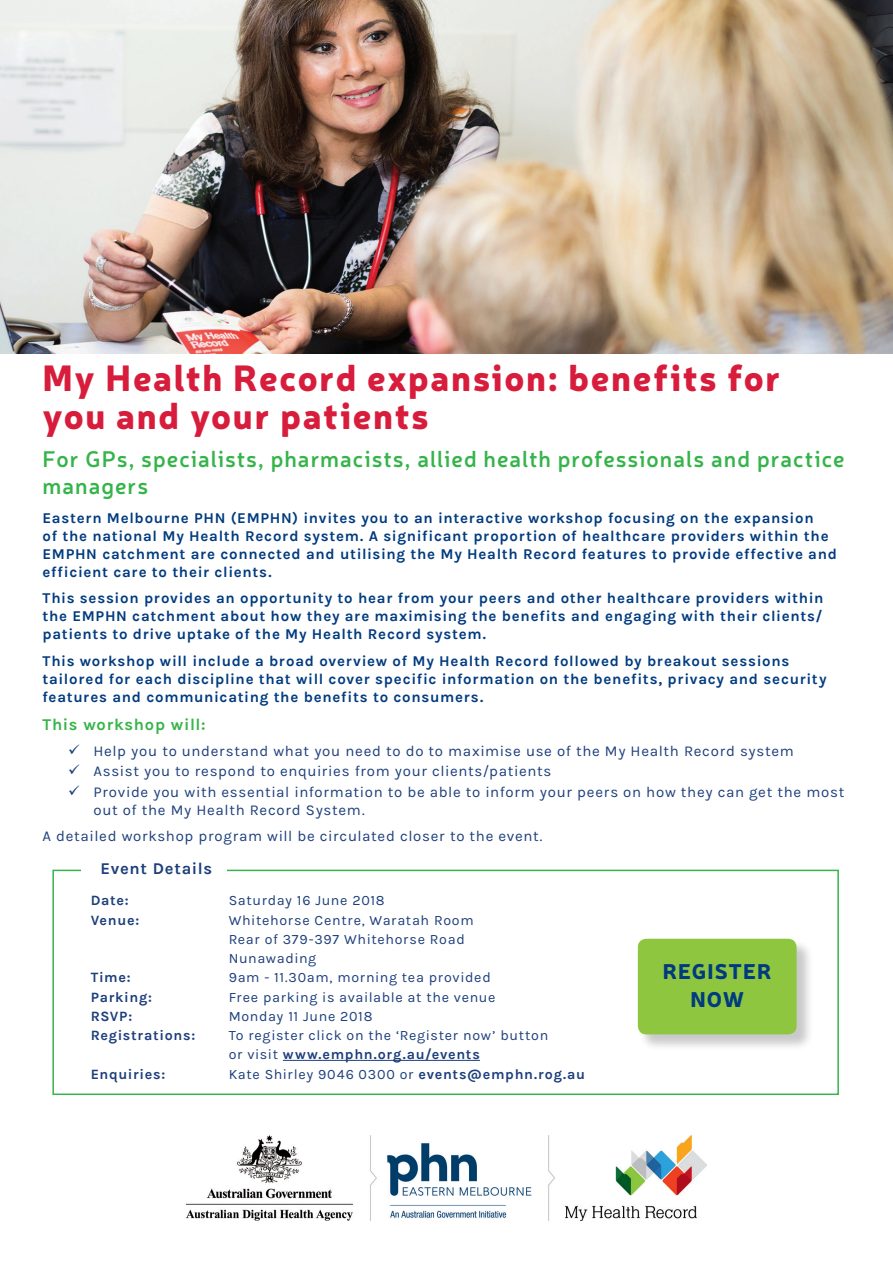
<style>
.page{position:relative;width:893px;height:1263px;background:#fff}
.page>*{position:absolute;margin:0;border:0;box-sizing:border-box;transform-origin:0 0}
.t1{font:900 36px/37.5px "Neris";letter-spacing:.045em;color:#d81d3c}
.t2{font:600 22.5px/27px "Neris";letter-spacing:.045em;color:#35b44a}
.t3{font:900 21px/28px "Neris";letter-spacing:.05em;color:#013b7f;text-align:center}
.t4{font:700 16.5px "Karla";letter-spacing:.04em;color:#37b44a}
.t5{font:700 16.5px "Karla";letter-spacing:.04em;color:#1d3f7c}
.t6{font:700 15px/18px "Karla";letter-spacing:.045em;color:#013b7f}
.t7{font:15px/20.1px "Karla";letter-spacing:.045em;color:#1d3f7c}
.t8{font:14.25px/19.2px "Karla";letter-spacing:.045em;color:#1d3f7c}
.t9{font:700 14.25px "Karla";letter-spacing:.045em;color:#1d3f7c}
.s1{font-weight:700}
</style>
<div class="page">
<img style="left:0;top:0;width:893px;height:354px">
<hr style="left:283px;top:1060px;width:197px;height:1px;background:#1d3f7c">
<div style="left:52px;top:870px;width:787px;height:225px;border:2px solid #37b44a"></div>
<div style="left:81px;top:853px;width:146px;height:34px;background:#fff"></div>
<div style="left:639px;top:939px;width:175px;height:113px;background:#231f20;opacity:.24"></div>
<div style="left:638px;top:939px;width:159px;height:95px;background:#8ec640;border-radius:9px"></div>
<img style="left:186px;top:1135px;width:520px;height:85px">
<h1 class="t1" style="left:43px;top:357px;width:739px">My Health Record expansion: benefits for you and your patients</h1>
<h2 class="t2" style="left:43px;top:445px;width:803px">For GPs, specialists, pharmacists, allied health professionals and practice managers</h2>
<p class="t6" style="left:43px;top:509px;width:796px">Eastern Melbourne PHN (EMPHN) invites you to an interactive workshop focusing on the expansion<br>of the national My Health Record system. A significant proportion of healthcare providers within the EMPHN catchment are connected and utilising the My Health Record features to provide effective and efficient care to their clients.</p>
<p class="t6" style="left:43px;top:589px;width:782px;text-align:justify">This session provides an opportunity to hear from your peers and other healthcare providers within the EMPHN catchment about how they are maximising the benefits and engaging with their clients/ patients to drive uptake of the My Health Record system.</p>
<p class="t6" style="left:43px;top:652px;width:785px">This workshop will include a broad overview of My Health Record followed by breakout sessions tailored for each discipline that will cover specific information on the benefits, privacy and security features and communicating the benefits to consumers.</p>
<p class="t4" style="left:43px;top:715px;width:165px">This workshop will:</p>
<p class="t7" style="left:94px;top:741px;width:752px">Help you to understand what you need to do to maximise use of the My Health Record system<br>Assist you to respond to enquiries from your clients/patients<br>Provide you with essential information to be able to inform your peers on how they can get the most</p>
<p class="t7" style="left:43px;top:796px;width:502px;line-height:26.5px;text-indent:51px">out of the My Health Record System.<br>A detailed workshop program will be circulated closer to the event.</p>
<p class="t5" style="left:101px;top:858px;width:113px">Event Details</p>
<p class="t9" style="left:91px;top:892px;width:39px">Date:</p>
<p class="t8" style="left:229px;top:891px;width:157px">Saturday 16 June 2018</p>
<p class="t9" style="left:91px;top:912px;width:50px">Venue:</p>
<p class="t8" style="left:229px;top:910px;width:247px">Whitehorse Centre, Waratah Room<br>Rear of 379-397 Whitehorse Road<br>Nunawading</p>
<p class="t9" style="left:91px;top:969px;width:42px">Time:</p>
<p class="t8" style="left:229px;top:968px;width:264px">9am - 11.30am, morning tea provided</p>
<p class="t9" style="left:91px;top:988px;width:63px">Parking:</p>
<p class="t8" style="left:229px;top:987px;width:268px">Free parking is available at the venue</p>
<p class="t9" style="left:91px;top:1008px;width:43px">RSVP:</p>
<p class="t8" style="left:229px;top:1007px;width:145px">Monday 11 June 2018</p>
<p class="t9" style="left:91px;top:1027px;width:106px">Registrations:</p>
<p class="t8" style="left:229px;top:1026px;width:321px">To register click on the ‘Register now’ button or visit <span class="s1">www.emphn.org.au/events</span></p>
<p class="t9" style="left:91px;top:1065px;width:76px">Enquiries:</p>
<p class="t8" style="left:229px;top:1064px;width:358px">Kate Shirley 9046 0300 or <span class="s1">events@emphn.rog.au</span></p>
<h3 class="t3" style="left:663px;top:956px;width:110px">REGISTER<br>NOW</h3>
</div>
